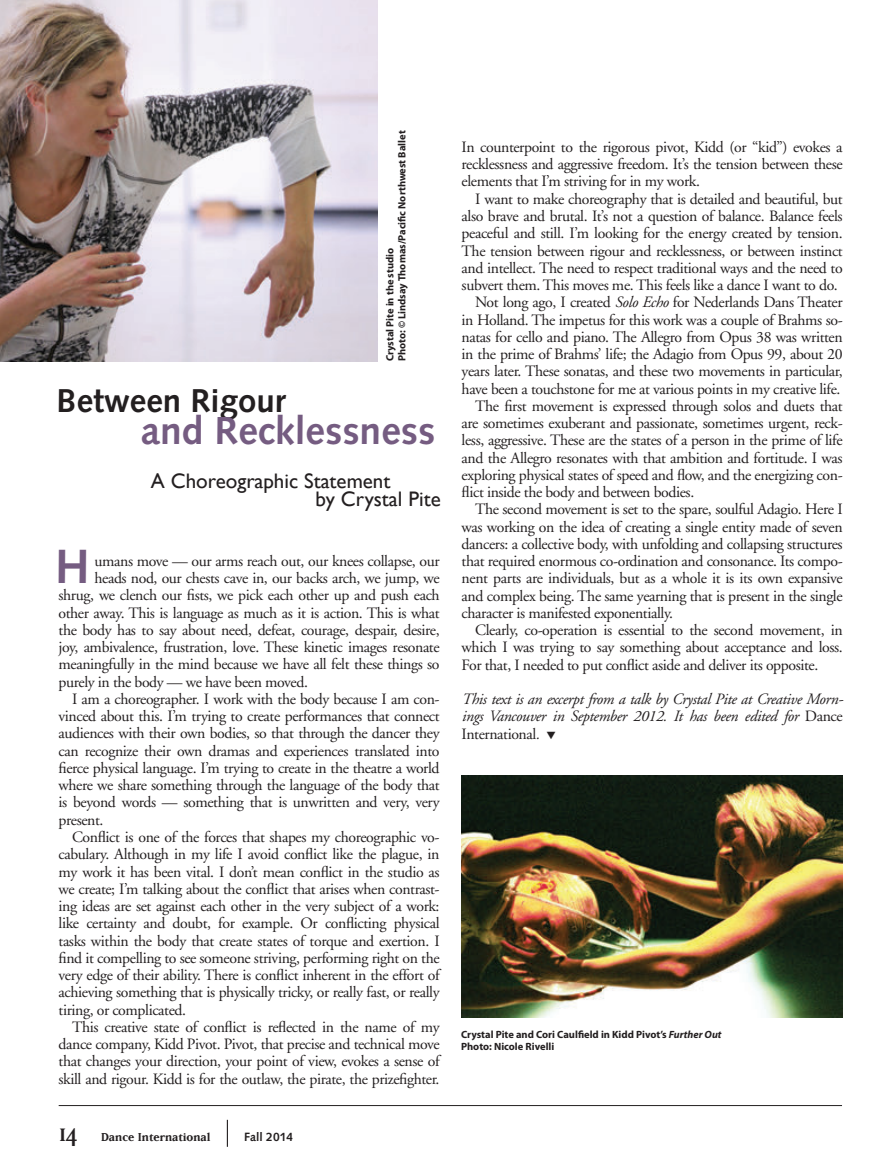
<style>
.page{position:relative;width:890px;height:1166px;background:#fff}
.page>*{position:absolute;margin:0;border:0;box-sizing:border-box;transform-origin:0 0}
.Headline{font:700 48px "Syntax";color:#755c81}
.Headline-2{font:700 39px "Syntax";color:#755c81}
.Headline-3{font:700 33px "Syntax";color:#231f20}
.t1{font:30px "Matrix";color:#231f20}
.subhead{font:21px "Gill Sans";color:#231f20}
.byline{font:21px "Gill Sans";color:#231f20}
.Body_Text{font:15.75px/17.2px "Adobe Garamond";letter-spacing:-.025em;color:#231f20;text-align:justify}
.Body_Text-2{font:italic 15.75px/17.2px "Adobe Garamond";letter-spacing:-.025em;color:#231f20;text-align:justify}
.t2{font:700 13.5px "Matrix";letter-spacing:.005em;color:#231f20}
.t3{font:700 12px "Syntax";color:#231f20}
.t4{font:700 10.5px "Myriad Pro";color:#231f20}
.s1{font-style:italic}
.s2{font-style:normal}
</style>
<div class="page">
<svg style="left:227px;top:1119px;width:1px;height:27px"></svg>
<hr style="left:59px;top:1105px;width:783px;height:1px;background:#231f20">
<img style="left:461px;top:775px;width:381px;height:242px">
<img style="left:0;top:0;width:377px;height:361px">
<p class="t4" style="left:395px;top:361px;width:232px;rotate:-90deg">Photo: © Lindsay Thomas/Pacific Northwest Ballet</p>
<p class="t4" style="left:383px;top:361px;width:115px;rotate:-90deg">Crystal Pite in the studio</p>
<p class="Headline-3" style="left:56px;top:382px;width:231px">Between Rigour</p>
<p class="Headline-2" style="left:141px;top:408px;width:296px">and Recklessness</p>
<p class="subhead" style="left:151px;top:468px;width:241px">A Choreographic Statement</p>
<p class="byline" style="left:315px;top:486px;width:127px">by Crystal Pite</p>
<p class="Headline" style="left:55px;top:539px;width:36px">H</p>
<p class="Body_Text" style="left:94px;top:552px;width:347px">umans move — our arms reach out, our knees collapse, our</p>
<p class="Body_Text" style="left:94px;top:570px;width:346px">heads nod, our chests cave in, our backs arch, we jump, we</p>
<p class="Body_Text" style="left:59px;top:587px;width:382px">shrug, we clench our fists, we pick each other up and push each</p>
<p class="Body_Text" style="left:59px;top:604px;width:382px">other away. This is language as much as it is action. This is what</p>
<p class="Body_Text" style="left:59px;top:621px;width:382px">the body has to say about need, defeat, courage, despair, desire,</p>
<p class="Body_Text" style="left:59px;top:639px;width:382px">joy, ambivalence, frustration, love. These kinetic images resonate</p>
<p class="Body_Text" style="left:59px;top:656px;width:382px">meaningfully in the mind because we have all felt these things so</p>
<p class="Body_Text" style="left:59px;top:673px;width:251px">purely in the body — we have been moved.</p>
<p class="Body_Text" style="left:59px;top:690px;width:382px;text-indent:13px">I am a choreographer. I work with the body because I am con&shy;vinced about this. I’m trying to create performances that connect audiences with their own bodies, so that through the dancer they can recognize their own dramas and experiences translated into fierce physical language. I’m trying to create in the theatre a world where we share something through the language of the body that is beyond words — something that is unwritten and very, very present.</p>
<p class="Body_Text" style="left:59px;top:828px;width:382px;text-indent:13px">Conflict is one of the forces that shapes my choreographic vo&shy;cabulary. Although in my life I avoid conflict like the plague, in my work it has been vital. I don’t mean conflict in the studio as we create; I’m talking about the conflict that arises when contrast&shy;ing ideas are set against each other in the very subject of a work: like certainty and doubt, for example. Or conflicting physical tasks within the body that create states of torque and exertion. I find it compelling to see someone striving, performing right on the very edge of their ability. There is conflict inherent in the effort of achieving something that is physically tricky, or really fast, or really tiring, or complicated.</p>
<p class="Body_Text" style="left:59px;top:1018px;width:382px;text-indent:13px">This creative state of conflict is reflected in the name of my dance company, Kidd Pivot. Pivot, that precise and technical move that changes your direction, your point of view, evokes a sense of skill and rigour. Kidd is for the outlaw, the pirate, the prizefighter.</p>
<h3 class="t1" style="left:59px;top:1116px;width:21px">14</h3>
<p class="t2" style="left:101px;top:1129px;width:111px">Dance International</p>
<p class="t3" style="left:244px;top:1129px;width:50px">Fall 2014</p>
<p class="Body_Text" style="left:461px;top:139px;width:382px">In counterpoint to the rigorous pivot, Kidd (or “kid”) evokes a recklessness and aggressive freedom. It’s the tension between these elements that I’m striving for in my work.</p>
<p class="Body_Text" style="left:461px;top:190px;width:382px;text-indent:13px">I want to make choreography that is detailed and beautiful, but also brave and brutal. It’s not a question of balance. Balance feels peaceful and still. I’m looking for the energy created by tension.<br>The tension between rigour and recklessness, or between instinct and intellect. The need to respect traditional ways and the need to subvert them. This moves me. This feels like a dance I want to do.</p>
<p class="Body_Text" style="left:461px;top:294px;width:382px;text-indent:14px">Not long ago, I created <span class="s1">Solo Echo</span> for Nederlands Dans Theater in Holland. The impetus for this work was a couple of Brahms so&shy;natas for cello and piano. The Allegro from Opus 38 was written in the prime of Brahms’ life; the Adagio from Opus 99, about 20 years later. These sonatas, and these two movements in particular, have been a touchstone for me at various points in my creative life.</p>
<p class="Body_Text" style="left:461px;top:397px;width:382px;text-indent:13px">The first movement is expressed through solos and duets that are sometimes exuberant and passionate, sometimes urgent, reck&shy;less, aggressive. These are the states of a person in the prime of life and the Allegro resonates with that ambition and fortitude. I was exploring physical states of speed and flow, and the energizing con&shy;flict inside the body and between bodies.</p>
<p class="Body_Text" style="left:461px;top:501px;width:382px;text-indent:13px">The second movement is set to the spare, soulful Adagio. Here I was working on the idea of creating a single entity made of seven dancers: a collective body, with unfolding and collapsing structures that required enormous co-ordination and consonance. Its compo&shy;nent parts are individuals, but as a whole it is its own expansive and complex being. The same yearning that is present in the single character is manifested exponentially.</p>
<p class="Body_Text" style="left:461px;top:622px;width:382px;text-indent:13px">Clearly, co-operation is essential to the second movement, in which I was trying to say something about acceptance and loss.<br>For that, I needed to put conflict aside and deliver its opposite.</p>
<p class="Body_Text-2" style="left:461px;top:691px;width:383px">This text is an excerpt from a talk by Crystal Pite at Creative Morn&shy;ings Vancouver in September 2012. It has been edited for <span class="s2">Dance International</span>. ▼</p>
<p class="t4" style="left:461px;top:1027px;width:262px">Crystal Pite and Cori Caulfield in Kidd Pivot’s <span class="s1">Further Out</span></p>
<p class="t4" style="left:461px;top:1039px;width:95px">Photo: Nicole Rivelli</p>
</div>
